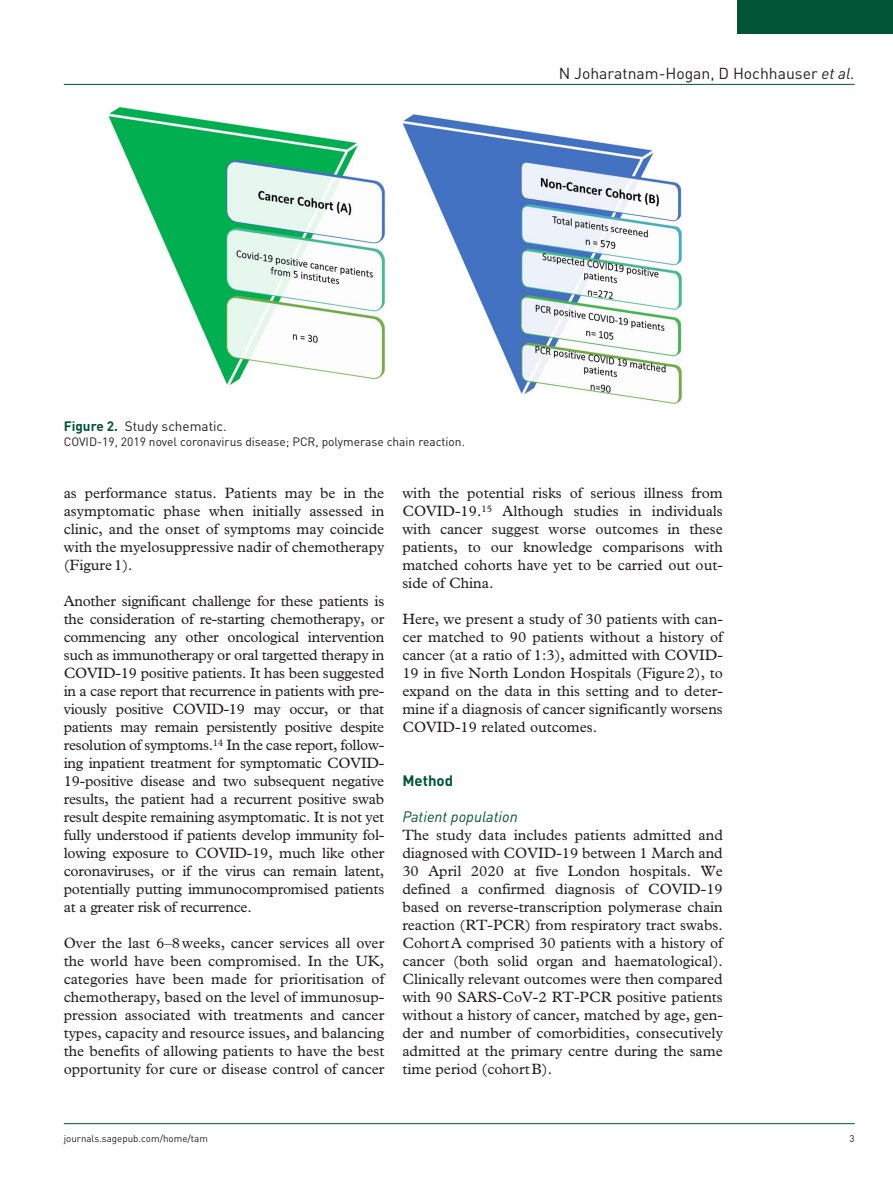
<style>
.page{position:relative;width:893px;height:1191px;background:#fff}
.page>*{position:absolute;margin:0;border:0;box-sizing:border-box;transform-origin:0 0}
.t1{font:15.75px "DIN";color:#231f20}
.t2{font:15px/18px "Plantin Std";color:#231f20;text-align:justify}
.t3{font:italic 15px "DIN";color:#015436}
.t4{font:700 15px "DIN";color:#015436}
.t5{font:13.5px "DIN";color:#231f20}
.t6{font:12px "DIN";color:#231f20}
.t7{font:9.75px "DIN";color:#231f20}
.s1{font-style:italic}
.s2{font-weight:700;color:#015436}
</style>
<div class="page">
<hr style="left:64px;top:84px;width:791px;height:1px;background:#015436">
<hr style="left:64px;top:1123px;width:791px;height:1px;background:#015436">
<div style="left:738px;top:0;width:155px;height:34px;background:#015436"></div>
<img style="left:108px;top:106px;width:573px;height:297px">
<p class="t1" style="left:559px;top:63px;width:297px">N Joharatnam-Hogan, D Hochhauser <span class="s1">et al.</span></p>
<p class="t5" style="left:64px;top:418px;width:165px"><span class="s2">Figure 2.</span> Study schematic.</p>
<p class="t6" style="left:64px;top:434px;width:403px">COVID-19, 2019 novel coronavirus disease; PCR, polymerase chain reaction.</p>
<p class="t2" style="left:64px;top:484px;width:322px">as performance status. Patients may be in the asymptomatic phase when initially assessed in clinic, and the onset of symptoms may coincide with the myelosuppressive nadir of chemotherapy (Figure1).</p>
<p class="t2" style="left:64px;top:592px;width:322px">Another significant challenge for these patients is the consideration of re-starting chemotherapy, or commencing any other oncological intervention such as immunotherapy or oral targetted therapy in COVID-19 positive patients. It has been suggested in a case report that recurrence in patients with pre&shy;viously positive COVID-19 may occur, or that patients may remain persistently positive despite resolution of symptoms.<sup>14</sup> In the case report, follow&shy;ing inpatient treatment for symptomatic COVID-19-positive disease and two subsequent negative results, the patient had a recurrent positive swab result despite remaining asymptomatic. It is not yet fully understood if patients develop immunity fol&shy;lowing exposure to COVID-19, much like other coronaviruses, or if the virus can remain latent, potentially putting immunocompromised patients at a greater risk of recurrence.</p>
<p class="t2" style="left:64px;top:934px;width:322px">Over the last 6–8weeks, cancer services all over the world have been compromised. In the UK, categories have been made for prioritisation of chemotherapy, based on the level of immunosup&shy;pression associated with treatments and cancer types, capacity and resource issues, and balancing the benefits of allowing patients to have the best opportunity for cure or disease control of cancer</p>
<p class="t2" style="left:402px;top:484px;width:322px">with the potential risks of serious illness from COVID-19.<sup>15</sup> Although studies in individuals with cancer suggest worse outcomes in these patients, to our knowledge comparisons with matched cohorts have yet to be carried out out&shy;side of China.</p>
<p class="t2" style="left:402px;top:610px;width:322px">Here, we present a study of 30 patients with can&shy;cer matched to 90 patients without a history of cancer (at a ratio of 1:3), admitted with COVID-19 in five North London Hospitals (Figure2), to expand on the data in this setting and to deter&shy;mine if a diagnosis of cancer significantly worsens COVID-19 related outcomes.</p>
<p class="t4" style="left:402px;top:771px;width:52px">Method</p>
<p class="t3" style="left:402px;top:807px;width:117px">Patient population</p>
<p class="t2" style="left:402px;top:826px;width:322px">The study data includes patients admitted and diagnosed with COVID-19 between 1 March and 30 April 2020 at five London hospitals. We defined a confirmed diagnosis of COVID-19 based on reverse-transcription polymerase chain reaction (RT-PCR) from respiratory tract swabs.<br>CohortA comprised 30 patients with a history of cancer (both solid organ and haematological).<br>Clinically relevant outcomes were then compared with 90 SARS-CoV-2 RT-PCR positive patients without a history of cancer, matched by age, gen&shy;der and number of comorbidities, consecutively admitted at the primary centre during the same time period (cohortB).</p>
<p class="t7" style="left:64px;top:1132px;width:146px">journals.sagepub.com/home/tam</p>
<p class="t7" style="left:850px;top:1132px;width:7px">3</p>
</div>
